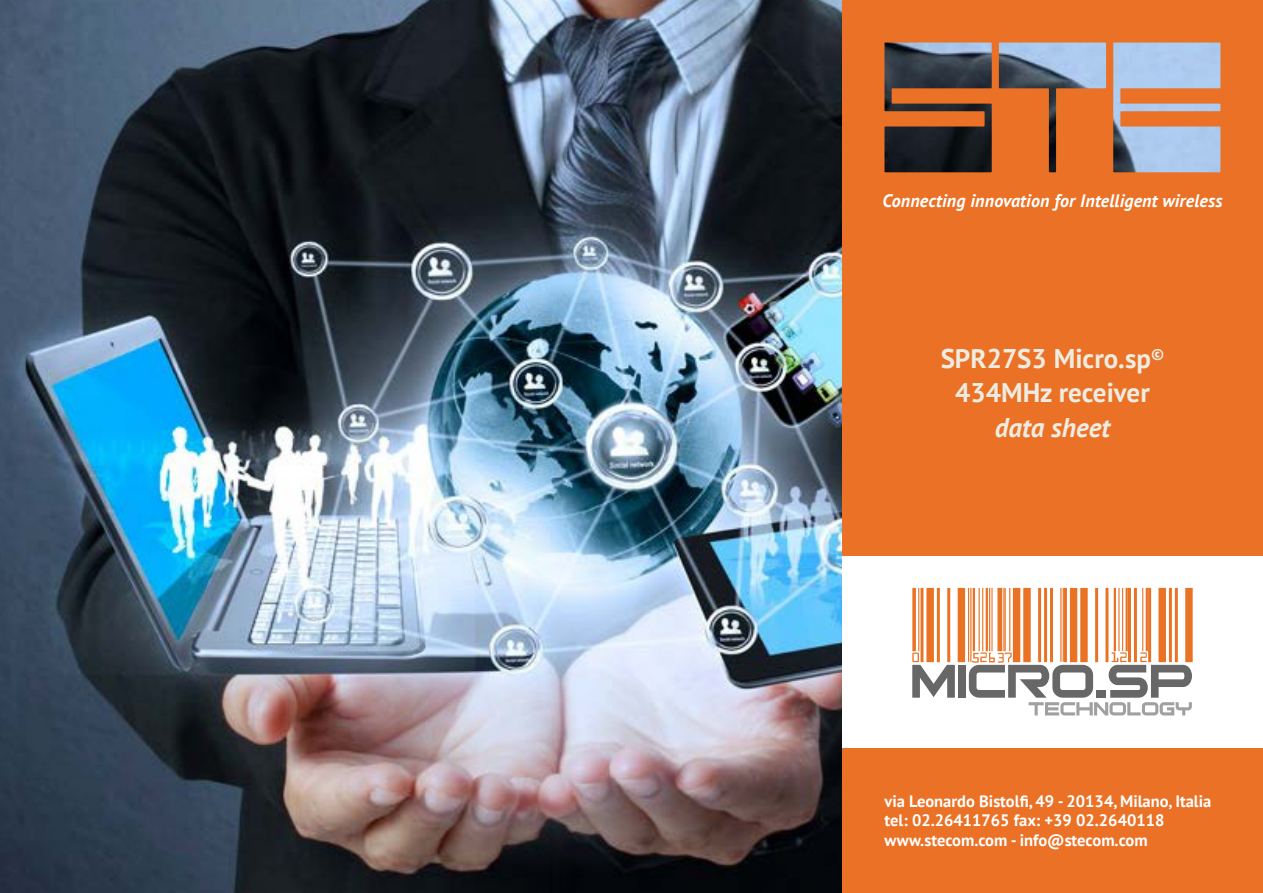
<style>
.page{position:relative;width:1263px;height:893px;background:#fff}
.page>*{position:absolute;margin:0;border:0;box-sizing:border-box;transform-origin:0 0}
.t1{font:700 27px/34.5px "PT Sans";color:#eeece1;text-align:center}
.t2{font:italic 700 27px "PT Sans";color:#eeece1}
.t3{font:italic 700 18px "PT Sans";letter-spacing:.01em;color:#fff}
.t4{font:700 16.5px/19.8px "PT Sans";color:#fff}
</style>
<div class="page">
<img style="left:0;top:0;width:842px;height:893px">
<div style="left:842px;top:0;width:421px;height:893px;background:#ea7125"></div>
<img style="left:884px;top:43px;width:336px;height:129px">
<div style="left:842px;top:556px;width:421px;height:191px;background:#fff"></div>
<svg style="left:912px;top:588px;width:281px;height:127px"></svg>
<p class="t3" style="left:882px;top:189px;width:342px">Connecting innovation for Intelligent wireless</p>
<h1 class="t1" style="left:941px;top:340px;width:225px">SPR27S3 Micro.sp<sup>©<br></sup>434MHz receiver</h1>
<h1 class="t2" style="left:995px;top:409px;width:117px">data sheet</h1>
<p class="t4" style="left:884px;top:791px;width:328px">via Leonardo Bistolfi, 49 - 20134, Milano, Italia tel: 02.26411765 fax: +39 02.2640118 www.stecom.com - info@stecom.com</p>
</div>
